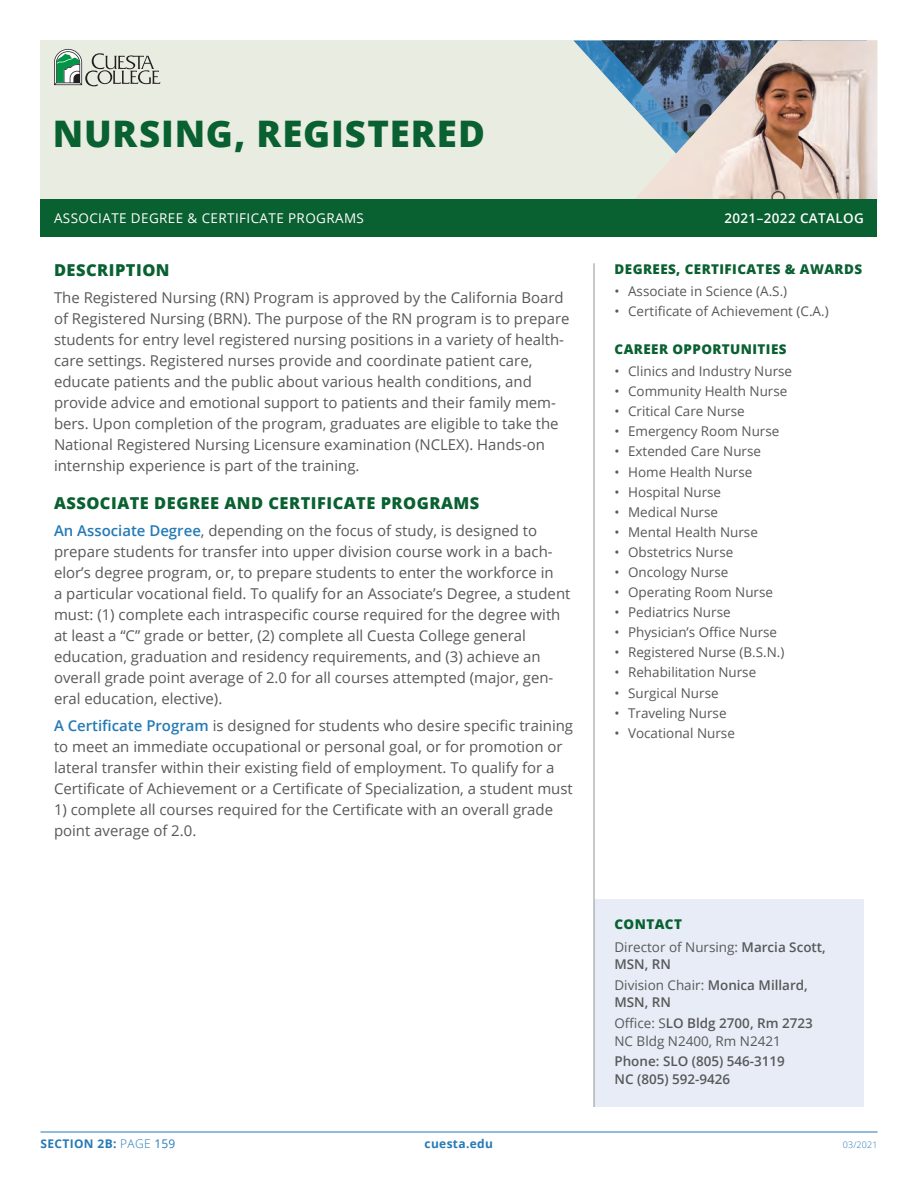
<style>
.page{position:relative;width:918px;height:1188px;background:#fff}
.page>*{position:absolute;margin:0;border:0;box-sizing:border-box;transform-origin:0 0}
.Degree_Program{font:800 36.6px "Open Sans";letter-spacing:.03em;color:#096030}
.BODY_Head{font:800 16.5px "Open Sans";letter-spacing:.03em;color:#096030}
.BODY{font:15px/20.9px "Open Sans";color:#57585a}
.SIDE_Body{font:13.5px/18px "Open Sans";color:#57585a}
.SIDE_Body-2{font:600 13.5px/18px "Open Sans";color:#57585a}
.SIDE_Head{font:800 13.5px "Open Sans";letter-spacing:.03em;color:#096030}
.t1{font:13.5px "Open Sans";letter-spacing:.03em;color:#fff}
.t2{font:600 13.5px "Open Sans";letter-spacing:.03em;color:#fff}
.t3{font:700 12px "Open Sans";letter-spacing:.03em;color:#257ab7}
.t4{font:300 9px "Open Sans";letter-spacing:.015em;color:#257ab7}
.s1{font-weight:600;color:#257ab7}
.s2{font-weight:600}
.s3{font-weight:400}
.s4{font-weight:300}
</style>
<div class="page">
<div style="left:40px;top:40px;width:838px;height:186px;background:#e9ece1"></div>
<img style="left:573px;top:40px;width:29px;height:32px">
<img style="left:602px;top:40px;width:30px;height:65px">
<img style="left:632px;top:40px;width:246px;height:159px">
<div style="left:594px;top:900px;width:270px;height:207px;background:#e7ecf6"></div>
<div style="left:40px;top:199px;width:838px;height:37px;background:#096030"></div>
<hr style="left:40px;top:1132px;width:838px;height:1px;background:#257ab7">
<svg style="left:54px;top:49px;width:107px;height:37px"></svg>
<hr style="left:594px;top:263px;width:1px;height:844px;background:#939598">
<h1 class="Degree_Program" style="left:53px;top:106px;width:434px">NURSING, REGISTERED</h1>
<p class="t1" style="left:54px;top:209px;width:312px">ASSOCIATE DEGREE &amp; CERTIFICATE PROGRAMS</p>
<p class="t2" style="left:724px;top:209px;width:141px">2021–2022 CATALOG</p>
<h1 class="BODY_Head" style="left:54px;top:257px;width:117px">DESCRIPTION</h1>
<p class="BODY" style="left:54px;top:287px;width:517px">The Registered Nursing (RN) Program is approved by the California Board of Registered Nursing (BRN). The purpose of the RN program is to prepare students for entry level registered nursing positions in a variety of health&shy;care settings. Registered nurses provide and coordinate patient care, educate patients and the public about various health conditions, and provide advice and emotional support to patients and their family mem&shy;bers. Upon completion of the program, graduates are eligible to take the National Registered Nursing Licensure examination (NCLEX). Hands-on internship experience is part of the training.</p>
<h1 class="BODY_Head" style="left:54px;top:490px;width:427px">ASSOCIATE DEGREE AND CERTIFICATE PROGRAMS</h1>
<p class="BODY" style="left:54px;top:520px;width:518px"><span class="s1">An Associate Degree</span>, depending on the focus of study, is designed to prepare students for transfer into upper division course work in a bach&shy;elor’s degree program, or, to prepare students to enter the workforce in<br>a particular vocational field. To qualify for an Associate’s Degree, a student must: (1) complete each intraspecific course required for the degree with at least a “C” grade or better, (2) complete all Cuesta College general education, graduation and residency requirements, and (3) achieve an overall grade point average of 2.0 for all courses attempted (major, gen&shy;eral education, elective).</p>
<p class="BODY" style="left:54px;top:715px;width:521px"><span class="s1">A Certificate Program</span> is designed for students who desire specific training to meet an immediate occupational or personal goal, or for promotion or lateral transfer within their existing field of employment. To qualify for a Certificate of Achievement or a Certificate of Specialization, a student must</p>
<p class="BODY" style="left:54px;top:798px;width:501px">1) complete all courses required for the Certificate with an overall grade point average of 2.0.</p>
<p class="SIDE_Head" style="left:615px;top:258px;width:249px">DEGREES, CERTIFICATES &amp; AWARDS</p>
<p class="SIDE_Body" style="left:615px;top:282px;width:174px">• Associate in Science (A.S.)</p>
<p class="SIDE_Body" style="left:615px;top:302px;width:216px">• Certificate of Achievement (C.A.)</p>
<p class="SIDE_Head" style="left:615px;top:339px;width:173px">CAREER OPPORTUNITIES</p>
<p class="SIDE_Body" style="left:615px;top:362px;width:179px">• Clinics and Industry Nurse</p>
<p class="SIDE_Body" style="left:615px;top:382px;width:174px">• Community Health Nurse</p>
<p class="SIDE_Body" style="left:615px;top:402px;width:132px">• Critical Care Nurse</p>
<p class="SIDE_Body" style="left:615px;top:422px;width:166px">• Emergency Room Nurse</p>
<p class="SIDE_Body" style="left:615px;top:442px;width:148px">• Extended Care Nurse</p>
<p class="SIDE_Body" style="left:615px;top:462px;width:139px">• Home Health Nurse</p>
<p class="SIDE_Body" style="left:615px;top:482px;width:108px">• Hospital Nurse</p>
<p class="SIDE_Body" style="left:615px;top:502px;width:105px">• Medical Nurse</p>
<p class="SIDE_Body" style="left:615px;top:523px;width:145px">• Mental Health Nurse</p>
<p class="SIDE_Body" style="left:615px;top:543px;width:120px">• Obstetrics Nurse</p>
<p class="SIDE_Body" style="left:615px;top:563px;width:115px">• Oncology Nurse</p>
<p class="SIDE_Body" style="left:615px;top:583px;width:160px">• Operating Room Nurse</p>
<p class="SIDE_Body" style="left:615px;top:603px;width:118px">• Pediatrics Nurse</p>
<p class="SIDE_Body" style="left:615px;top:623px;width:164px">• Physician’s Office Nurse</p>
<p class="SIDE_Body" style="left:615px;top:643px;width:171px">• Registered Nurse (B.S.N.)</p>
<p class="SIDE_Body" style="left:615px;top:663px;width:143px">• Rehabilitation Nurse</p>
<p class="SIDE_Body" style="left:615px;top:683px;width:106px">• Surgical Nurse</p>
<p class="SIDE_Body" style="left:615px;top:703px;width:113px">• Traveling Nurse</p>
<p class="SIDE_Body" style="left:615px;top:723px;width:122px">• Vocational Nurse</p>
<p class="SIDE_Head" style="left:615px;top:914px;width:69px">CONTACT</p>
<p class="SIDE_Body" style="left:615px;top:937px;width:213px">Director of Nursing: <span class="s2">Marcia Scott,<br>MSN, RN</span></p>
<p class="SIDE_Body-2" style="left:615px;top:975px;width:195px"><span class="s3">Division Chair:</span> Monica Millard,<br>MSN, RN</p>
<p class="SIDE_Body" style="left:615px;top:1013px;width:200px">Office: S<span class="s2">LO Bldg 2700, Rm 2723<br></span>NC Bldg N2400, Rm N2421</p>
<p class="SIDE_Body-2" style="left:615px;top:1051px;width:172px">Phone: SLO (805) 546-3119<br>NC (805) 592-9426</p>
<p class="t3" style="left:40px;top:1135px;width:136px">SECTION 2B: <span class="s4">PAGE</span> <span class="s3">159</span></p>
<p class="t3" style="left:425px;top:1135px;width:70px">cuesta.edu</p>
<p class="t4" style="left:843px;top:1138px;width:36px">03/2021</p>
</div>
